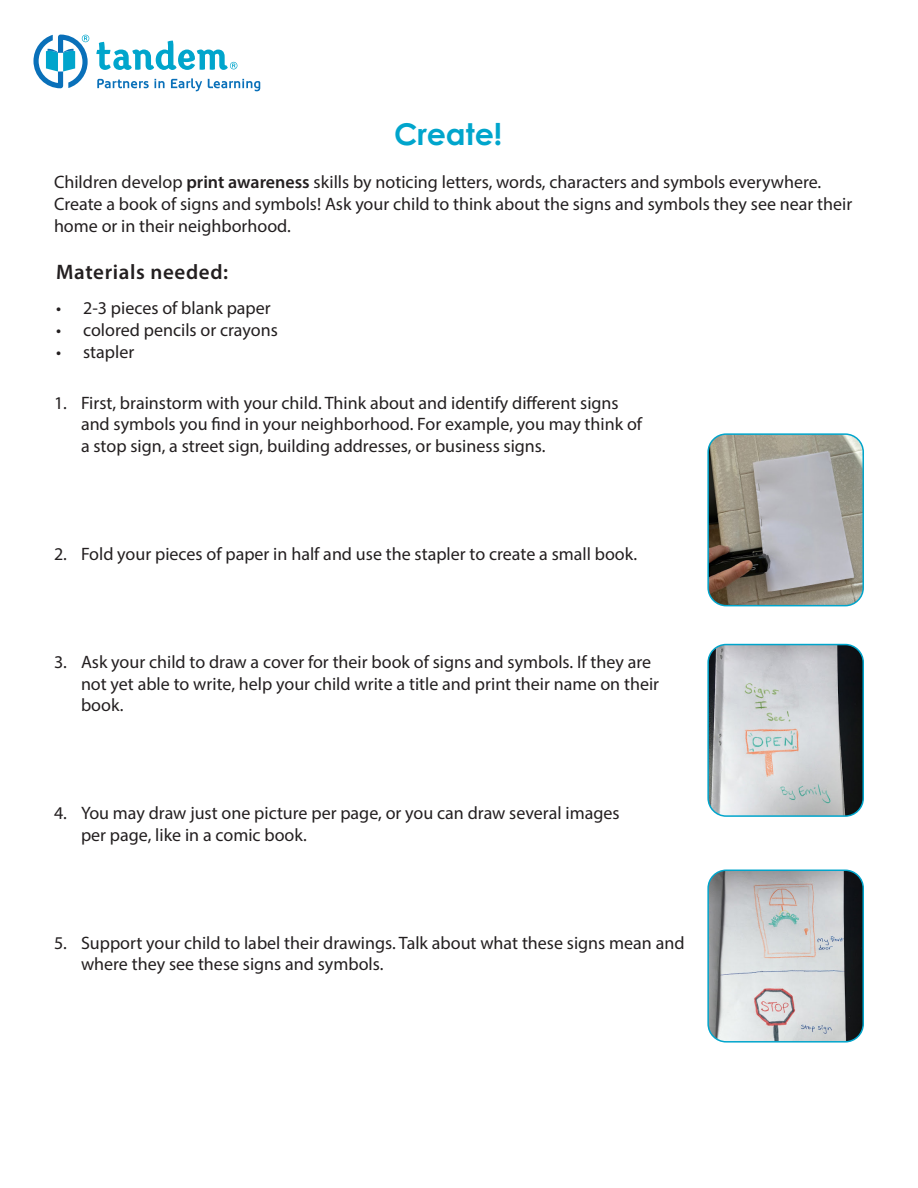
<style>
.page{position:relative;width:918px;height:1188px;background:#fff}
.page>*{position:absolute;margin:0;border:0;box-sizing:border-box;transform-origin:0 0}
.t1{font:700 30px "Century Gothic Pro";color:#00a5cc}
.t2{font:600 21px "Myriad Pro";letter-spacing:.03em;color:#231f20}
.t3{font:18px/21.6px "Myriad Pro";color:#231f20}
.s1{font-weight:600}
</style>
<div class="page">
<svg style="left:97px;top:79px;width:52px;height:9px"></svg>
<svg style="left:155px;top:79px;width:10px;height:9px"></svg>
<svg style="left:171px;top:78px;width:31px;height:13px"></svg>
<svg style="left:208px;top:79px;width:52px;height:12px"></svg>
<svg style="left:33px;top:35px;width:56px;height:53px"></svg>
<svg style="left:96px;top:41px;width:141px;height:29px"></svg>
<img style="left:710px;top:436px;width:153px;height:170px">
<div style="left:707px;top:433px;width:157px;height:173px;border:2px solid #00a5cc;border-radius:18px"></div>
<img style="left:710px;top:645px;width:153px;height:169px">
<div style="left:707px;top:644px;width:157px;height:173px;border:2px solid #00a5cc;border-radius:18px"></div>
<img style="left:710px;top:870px;width:153px;height:170px">
<div style="left:707px;top:870px;width:157px;height:173px;border:2px solid #00a5cc;border-radius:18px"></div>
<p class="t1" style="left:394px;top:116px;width:110px">Create!</p>
<p class="t3" style="left:54px;top:171px;width:800px">Children develop <span class="s1">print awareness</span> skills by noticing letters, words, characters and symbols everywhere.<br>Create a book of signs and symbols! Ask your child to think about the signs and symbols they see near their home or in their neighborhood.</p>
<p class="t2" style="left:56px;top:259px;width:174px">Materials needed:</p>
<p class="t3" style="left:56px;top:297px;width:216px">• 2-3 pieces of blank paper</p>
<p class="t3" style="left:56px;top:319px;width:223px">• colored pencils or crayons</p>
<p class="t3" style="left:56px;top:340px;width:80px">• stapler</p>
<p class="t3" style="left:81px;top:392px;width:563px;text-indent:-27px">1. First, brainstorm with your child. Think about and identify different signs and symbols you find in your neighborhood. For example, you may think of a stop sign, a street sign, building addresses, or business signs.</p>
<p class="t3" style="left:54px;top:543px;width:585px">2. Fold your pieces of paper in half and use the stapler to create a small book.</p>
<p class="t3" style="left:81px;top:651px;width:580px;text-indent:-27px">3. Ask your child to draw a cover for their book of signs and symbols. If they are not yet able to write, help your child write a title and print their name on their book.</p>
<p class="t3" style="left:81px;top:802px;width:540px;text-indent:-27px">4. You may draw just one picture per page, or you can draw several images per page, like in a comic book.</p>
<p class="t3" style="left:81px;top:932px;width:605px;text-indent:-27px">5. Support your child to label their drawings. Talk about what these signs mean and where they see these signs and symbols.</p>
</div>
